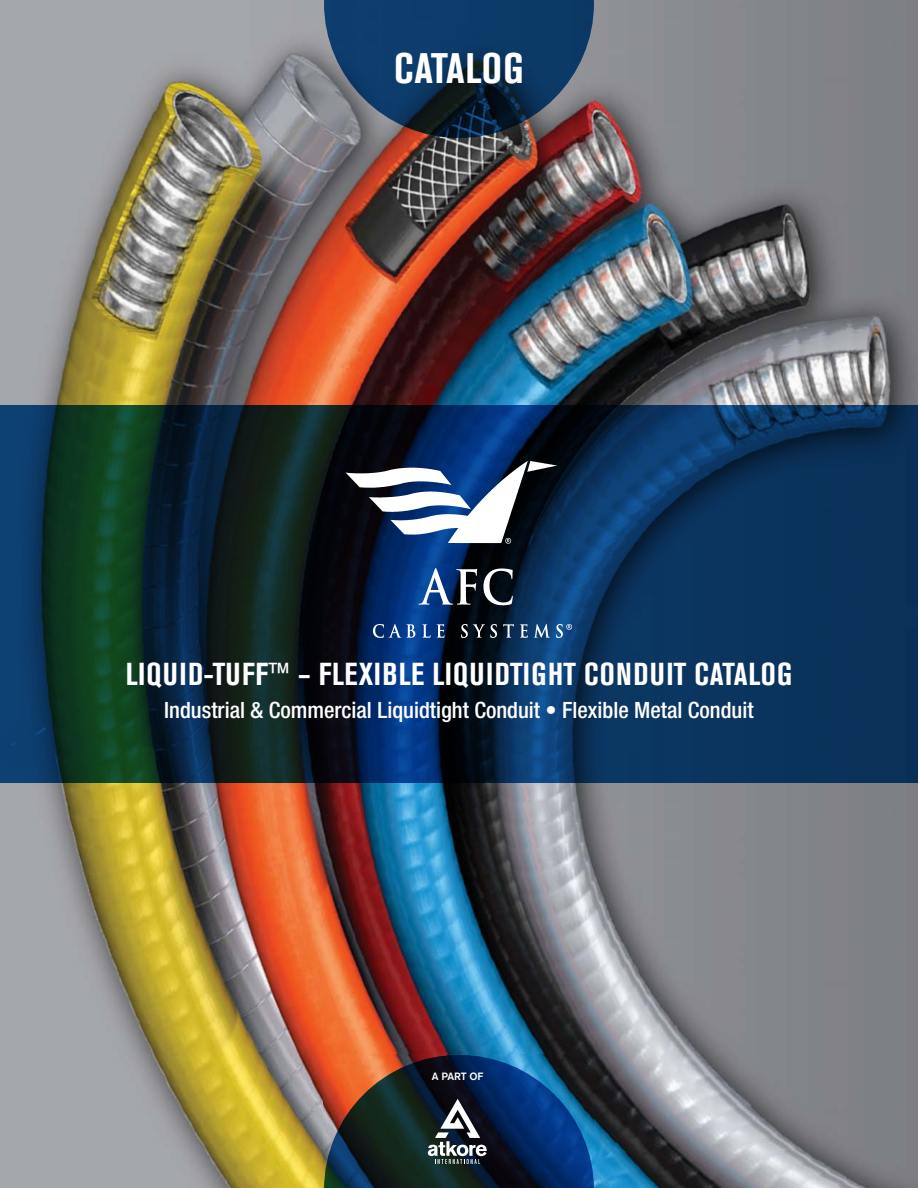
<style>
.page{position:relative;width:918px;height:1188px;background:#fff}
.page>*{position:absolute;margin:0;border:0;box-sizing:border-box;transform-origin:0 0}
.t1{font:700 condensed 42.3px "Akzidenz Grotesk BE";letter-spacing:.015em;color:#fff}
.t2{font:700 condensed 31.5px "Akzidenz Grotesk BE";letter-spacing:.035em;color:#fff}
.t3{font:500 condensed 22.5px "Helvetica Neue";color:#fff}
.t4{font:500 10.5px "Akzidenz Grotesk BE";letter-spacing:-.01em;color:#fff}
</style>
<div class="page">
<img style="left:0;top:0;width:918px;height:1188px">
<svg style="left:324px;top:0;width:270px;height:138px;background:#244161"></svg>
<svg style="left:0;top:405px;width:918px;height:378px;background:#0f314b"></svg>
<svg style="left:324px;top:1055px;width:270px;height:133px;background:#293749"></svg>
<img style="left:511px;top:461px;width:46px;height:12px">
<p class="t1" style="left:394px;top:44px;width:131px">CATALOG</p>
<p class="t2" style="left:126px;top:656px;width:668px">LIQUID-TUFF™ – FLEXIBLE LIQUIDTIGHT CONDUIT CATALOG</p>
<p class="t3" style="left:164px;top:697px;width:591px">Industrial &amp; Commercial Liquidtight Conduit • Flexible Metal Conduit</p>
<p class="t4" style="left:432px;top:1070px;width:53px">A PART OF</p>
</div>
